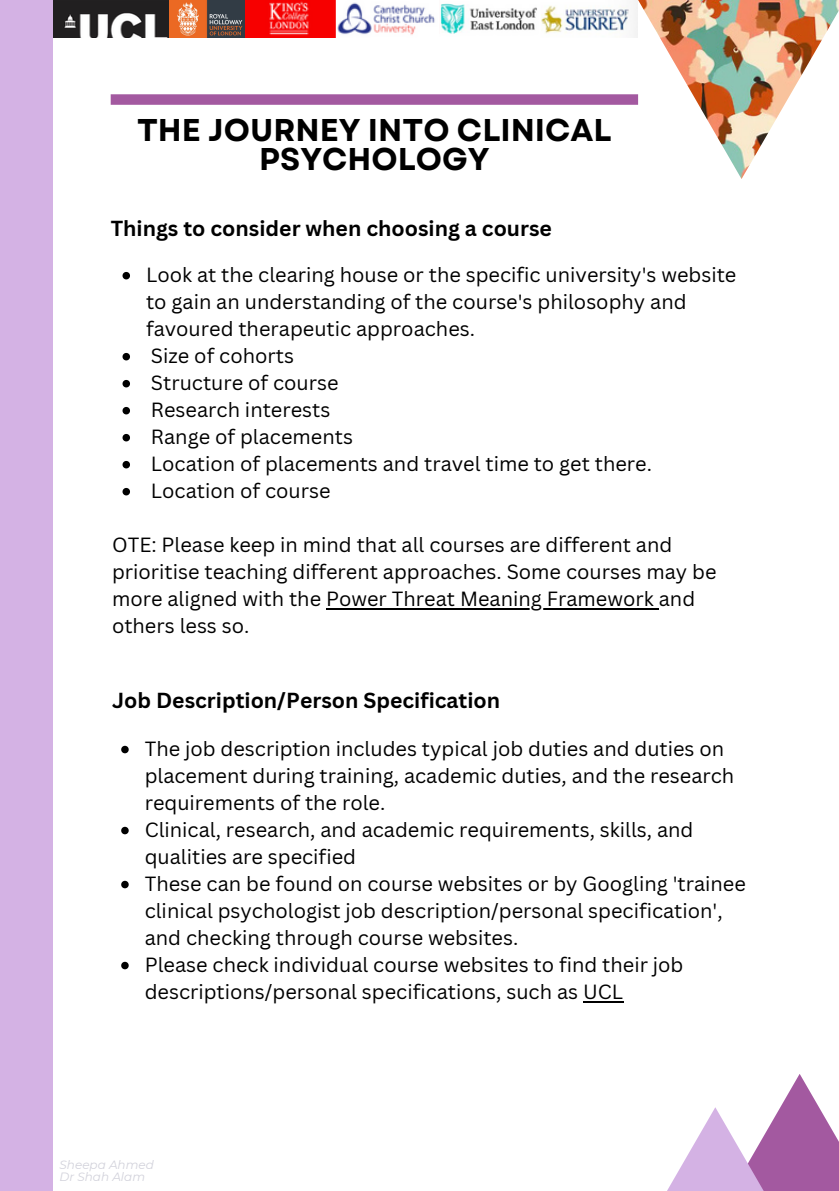
<style>
.page{position:relative;width:839px;height:1191px;background:#fff}
.page>*{position:absolute;margin:0;border:0;box-sizing:border-box;transform-origin:0 0}
.t1{font:700 31.4px/29px "Garet";color:#000;text-align:center}
.t2{font:700 21.2px "Canva Sans";color:#000}
.t3{font:20px/27px "Canva Sans";color:#000}
.t4{font:italic 12px/12px "Montserrat";color:#d2d2db}
</style>
<div class="page">
<img style="left:638px;top:0;width:200px;height:179px">
<svg style="left:780px;top:1074px;width:39px;height:33px"></svg>
<svg style="left:667px;top:1107px;width:171px;height:84px"></svg>
<div style="left:111px;top:94px;width:527px;height:11px;background:#a359a0"></div>
<img style="left:52px;top:0;width:585px;height:38px">
<div style="left:0;top:0;width:52px;height:1191px;background:#d4b2e4"></div>
<svg style="left:122px;top:272px;width:8px;height:7px"></svg>
<svg style="left:122px;top:353px;width:8px;height:7px"></svg>
<svg style="left:122px;top:380px;width:8px;height:7px"></svg>
<svg style="left:122px;top:407px;width:8px;height:7px"></svg>
<svg style="left:122px;top:434px;width:8px;height:7px"></svg>
<svg style="left:122px;top:461px;width:8px;height:7px"></svg>
<svg style="left:122px;top:488px;width:8px;height:7px"></svg>
<hr style="left:326px;top:608px;width:332px;height:1px;background:#000">
<svg style="left:121px;top:746px;width:8px;height:7px"></svg>
<svg style="left:121px;top:827px;width:8px;height:7px"></svg>
<svg style="left:121px;top:881px;width:8px;height:7px"></svg>
<svg style="left:121px;top:962px;width:8px;height:7px"></svg>
<hr style="left:583px;top:1001px;width:40px;height:1px;background:#000">
<p class="t1" style="left:137px;top:116px;width:476px">THE JOURNEY INTO CLINICAL<br>PSYCHOLOGY</p>
<h2 class="t2" style="left:111px;top:213px;width:443px">Things to consider when choosing a course</h2>
<p class="t3" style="left:146px;top:261px;width:592px">Look at the clearing house or the specific university's website to gain an understanding of the course's philosophy and favoured therapeutic approaches.</p>
<p class="t3" style="left:151px;top:342px;width:144px">Size of cohorts</p>
<p class="t3" style="left:151px;top:369px;width:189px">Structure of course</p>
<p class="t3" style="left:151px;top:396px;width:181px">Research interests</p>
<p class="t3" style="left:151px;top:423px;width:203px">Range of placements</p>
<p class="t3" style="left:151px;top:450px;width:502px">Location of placements and travel time to get there.</p>
<p class="t3" style="left:151px;top:477px;width:181px">Location of course</p>
<h3 class="t3" style="left:112px;top:531px;width:606px">OTE: Please keep in mind that all courses are different and prioritise teaching different approaches. Some courses may be more aligned with the Power Threat Meaning Framework and</h3>
<h2 class="t3" style="left:112px;top:612px;width:139px">others less so.</h2>
<p class="t2" style="left:112px;top:685px;width:389px">Job Description/Person Specification</p>
<p class="t3" style="left:145px;top:735px;width:591px">The job description includes typical job duties and duties on placement during training, academic duties, and the research requirements of the role.</p>
<p class="t3" style="left:145px;top:816px;width:550px">Clinical, research, and academic requirements, skills, and qualities are specified</p>
<p class="t3" style="left:145px;top:870px;width:602px">These can be found on course websites or by Googling 'trainee clinical psychologist job description/personal specification', and checking through course websites.</p>
<p class="t3" style="left:145px;top:951px;width:540px">Please check individual course websites to find their job descriptions/personal specifications, such as UCL</p>
<p class="t4" style="left:60px;top:1159px;width:96px">Sheepa Ahmed<br>Dr Shah Alam</p>
</div>
